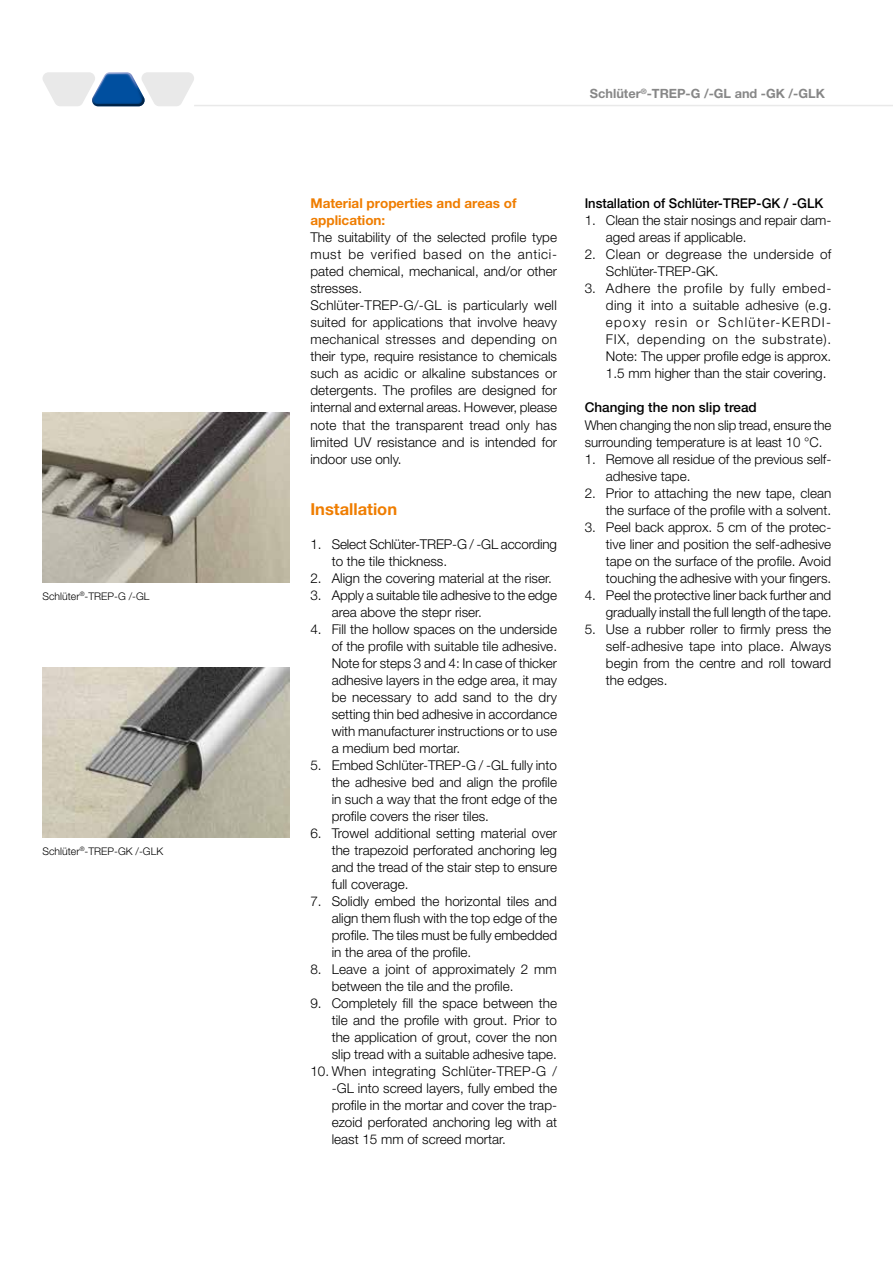
<style>
.page{position:relative;width:893px;height:1263px;background:#fff}
.page>*{position:absolute;margin:0;border:0;box-sizing:border-box;transform-origin:0 0}
.Überschrift{font:700 16.5px "Helvetica Neue LT Pro";color:#ef7d00}
.Fließtext{font:300 13.5px/17px "Helvetica Neue LT Pro";color:#000;text-align:justify}
.Einzug{font:300 13.5px/17px "Helvetica Neue LT Pro";color:#000}
.Fließtext-2{font:300 13.5px/17px "Helvetica Neue LT Pro";letter-spacing:.025em;color:#000}
.Unter-Überschrift{font:700 13.5px/17px "Helvetica Neue LT Pro";color:#ef7d00}
.Fließtext-3{font:500 13.5px "Helvetica Neue LT Pro";color:#000;scale:.96 1}
.Fließtext-4{font:500 13.5px "Helvetica Neue LT Pro";color:#000}
.t1{font:700 12.75px "Helvetica Neue LT Pro";color:#878787}
.Hinweistext{font:300 10.5px "Helvetica Neue LT Pro";color:#000}
</style>
<div class="page">
<hr style="left:194px;top:105px;width:699px;height:1px;background:#e9e9e9">
<svg style="left:43px;top:72px;width:151px;height:34px"></svg>
<img style="left:43px;top:668px;width:246px;height:170px">
<img style="left:43px;top:412px;width:246px;height:170px">
<p class="Hinweistext" style="left:43px;top:589px;width:108px">Schlüter<sup>®</sup>-TREP-G /-GL</p>
<p class="Hinweistext" style="left:43px;top:844px;width:122px">Schlüter<sup>®</sup>-TREP-GK /-GLK</p>
<p class="t1" style="left:590px;top:86px;width:236px">Schlüter<sup>®</sup>-TREP-G /-GL and -GK /-GLK</p>
<p class="Unter-Überschrift" style="left:310px;top:195px;width:208px">Material properties and areas of application:</p>
<p class="Fließtext" style="left:310px;top:229px;width:248px">The suitability of the selected profile type must be verified based on the antici&shy;pated chemical, mechanical, and/or other stresses.</p>
<p class="Fließtext" style="left:310px;top:297px;width:248px">Schlüter-TREP-G/-GL is particularly well suited for applications that involve heavy mechanical stresses and depending on their type, require resistance to chemicals such as acidic or alkaline substances or detergents. The profiles are designed for internal and external areas. However, please note that the transparent tread only has limited UV resistance and is intended for indoor use only.</p>
<p class="Überschrift" style="left:310px;top:498px;width:88px">Installation</p>
<p class="Fließtext" style="left:332px;top:535px;width:227px;text-indent:-21px">1. Select Schlüter-TREP-G / -GL according to the tile thickness.</p>
<p class="Fließtext" style="left:310px;top:569px;width:243px">2. Align the covering material at the riser.</p>
<p class="Fließtext" style="left:332px;top:586px;width:227px;text-indent:-21px">3. Apply a suitable tile adhesive to the edge area above the stepr riser.</p>
<p class="Fließtext" style="left:332px;top:620px;width:227px;text-indent:-21px">4. Fill the hollow spaces on the underside of the profile with suitable tile adhesive.<br>Note for steps 3 and 4: In case of thicker adhesive layers in the edge area, it may be necessary to add sand to the dry setting thin bed adhesive in accordance with manufacturer instructions or to use a medium bed mortar.</p>
<p class="Fließtext" style="left:332px;top:756px;width:227px;text-indent:-21px">5. Embed Schlüter-TREP-G / -GL fully into the adhesive bed and align the profile in such a way that the front edge of the profile covers the riser tiles.</p>
<p class="Fließtext" style="left:332px;top:824px;width:227px;text-indent:-21px">6. Trowel additional setting material over the trapezoid perforated anchoring leg and the tread of the stair step to ensure full coverage.</p>
<p class="Fließtext" style="left:332px;top:892px;width:227px;text-indent:-21px">7. Solidly embed the horizontal tiles and align them flush with the top edge of the profile. The tiles must be fully embedded in the area of the profile.</p>
<p class="Fließtext" style="left:332px;top:960px;width:227px;text-indent:-21px">8. Leave a joint of approximately 2 mm between the tile and the profile.</p>
<p class="Fließtext" style="left:332px;top:994px;width:227px;text-indent:-21px">9. Completely fill the space between the tile and the profile with grout. Prior to the application of grout, cover the non slip tread with a suitable adhesive tape.</p>
<p class="Fließtext" style="left:332px;top:1062px;width:227px;text-indent:-21px">10. When integrating Schlüter-TREP-G / -GL into screed layers, fully embed the profile in the mortar and cover the trap&shy;ezoid perforated anchoring leg with at least 15 mm of screed mortar.</p>
<p class="Fließtext-3" style="left:585px;top:195px;width:250px">Installation of Schlüter-TREP-GK / -GLK</p>
<p class="Fließtext" style="left:606px;top:212px;width:227px;text-indent:-21px">1. Clean the stair nosings and repair dam&shy;aged areas if applicable.</p>
<p class="Fließtext-2" style="left:606px;top:246px;width:227px;text-indent:-21px">2. Clean or degrease the underside of<br>Schlüter-TREP-GK.</p>
<p class="Fließtext" style="left:606px;top:280px;width:227px;text-indent:-21px">3. Adhere the profile by fully embed&shy;ding it into a suitable adhesive (e.g. epoxy resin or Schlüter-KERDI-FIX, depending on the substrate).<br>Note: The upper profile edge is approx.<br>1.5 mm higher than the stair covering.</p>
<p class="Fließtext-4" style="left:585px;top:400px;width:174px">Changing the non slip tread</p>
<p class="Einzug" style="left:585px;top:416px;width:248px">When changing the non slip tread, ensure the surrounding temperature is at least 10 °C.</p>
<p class="Einzug" style="left:606px;top:450px;width:227px;text-indent:-21px">1. Remove all residue of the previous self&shy;adhesive tape.</p>
<p class="Einzug" style="left:585px;top:484px;width:248px;text-align:right">2. Prior to attaching the new tape, clean the surface of the profile with a solvent.</p>
<p class="Einzug" style="left:606px;top:518px;width:227px;text-align:justify;text-indent:-21px">3. Peel back approx. 5 cm of the protec&shy;tive liner and position the self-adhesive tape on the surface of the profile. Avoid touching the adhesive with your fingers.</p>
<p class="Einzug" style="left:585px;top:586px;width:248px;text-align:right">4. Peel the protective liner back further and gradually install the full length of the tape.</p>
<p class="Einzug" style="left:606px;top:620px;width:227px;text-align:justify;text-indent:-21px">5. Use a rubber roller to firmly press the self-adhesive tape into place. Always begin from the centre and roll toward the edges.</p>
</div>
